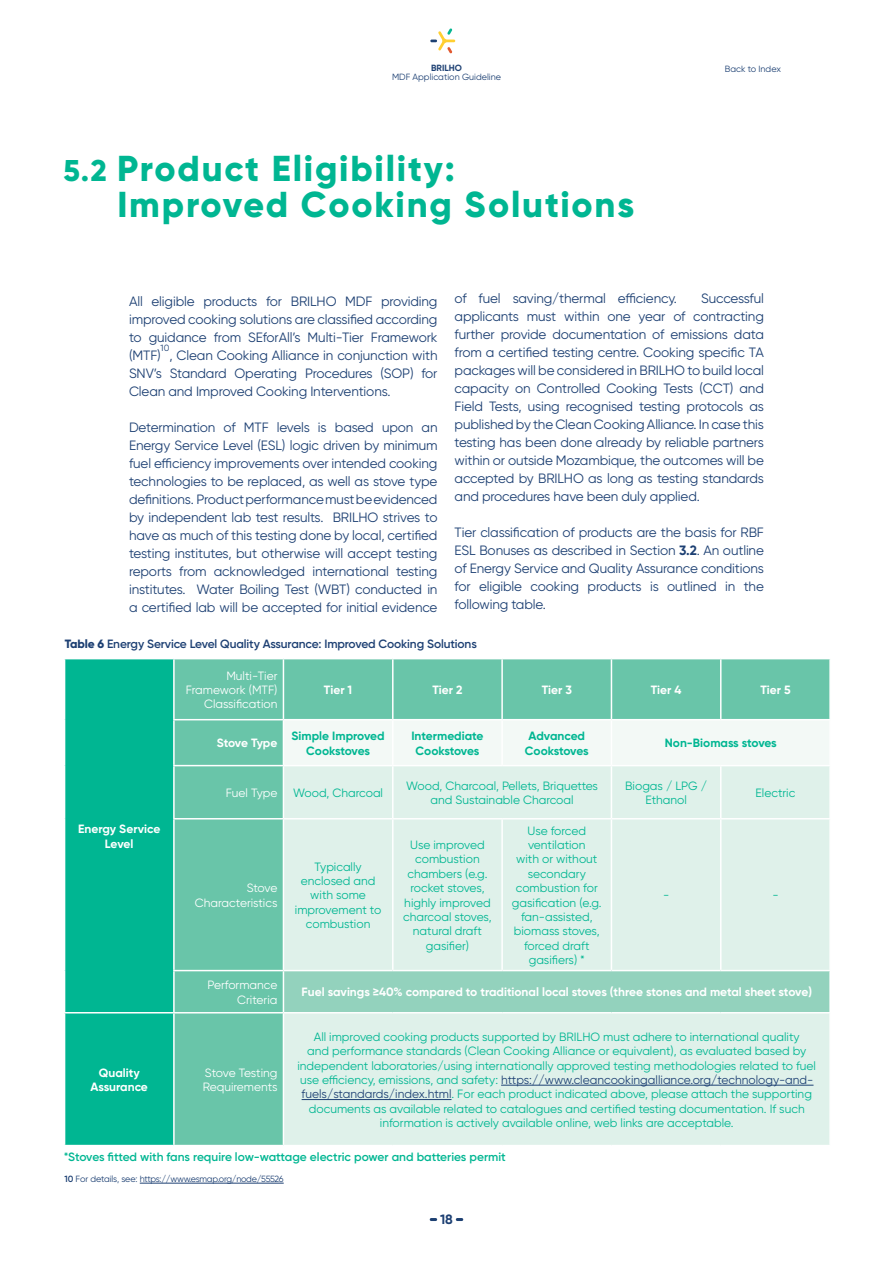
<style>
.page{position:relative;width:893px;height:1263px;background:#fff}
.page>*{position:absolute;margin:0;border:0;box-sizing:border-box;transform-origin:0 0}
.t1{font:800 36px/36px "Gilroy";letter-spacing:.05em;color:#00b692}
.t2{font:13.5px/18px "Gilroy";letter-spacing:-.01em;color:#1d4073;text-align:justify}
.t3{font:700 13.5px "Gilroy";color:#1d4073}
.t4{font:12px/14.4px "Gilroy";color:#00b692;text-align:center}
.t5{font:700 12px/14.4px "Gilroy";color:#fff;text-align:center}
.t6{font:12px/14.4px "Gilroy";color:#fff;text-align:right}
.t7{font:700 12px/14.4px "Gilroy";letter-spacing:-.005em;color:#00b692;text-align:center}
.t8{font:600 12px "Gilroy";color:#00b692}
.t9{font:600 12px "Gilroy";letter-spacing:-.01em;color:#1d4073}
.t10{font:700 12px "Gilroy";letter-spacing:-.02em;color:#fff}
.t11{font:9px "Gilroy";letter-spacing:-.03em;color:#1d4073}
.t12{font:9px "Gilroy";letter-spacing:-.01em;color:#1d4073}
.t13{font:700 9px "Gilroy";color:#1d4073}
.s1{font-size:30px}
.s2{font-weight:700}
.s3{font-weight:800}
.s4{color:#1d4073}
.s5{font-weight:600}
.s6{font-size:9.15px}
</style>
<div class="page">
<svg style="left:430px;top:28px;width:25px;height:26px"></svg>
<svg style="left:430px;top:1218px;width:7px;height:3px"></svg>
<svg style="left:456px;top:1218px;width:7px;height:3px"></svg>
<div style="left:65px;top:659px;width:108px;height:486px;background:#00b692"></div>
<div style="left:175px;top:659px;width:654px;height:486px;background:#69c5a9"></div>
<div style="left:284px;top:720px;width:545px;height:45px;background:#f3f9f6"></div>
<div style="left:284px;top:766px;width:545px;height:379px;background:#dff1ea"></div>
<div style="left:283px;top:970px;width:547px;height:43px;background:#93d2bd"></div>
<hr style="left:283px;top:659px;width:1px;height:60px;background:#fff">
<hr style="left:392px;top:659px;width:2px;height:60px;background:#fff">
<hr style="left:501px;top:659px;width:2px;height:60px;background:#fff">
<hr style="left:611px;top:659px;width:1px;height:60px;background:#fff">
<hr style="left:720px;top:659px;width:1px;height:60px;background:#fff">
<hr style="left:173px;top:719px;width:110px;height:1px;background:#fff">
<hr style="left:283px;top:719px;width:110px;height:1px;background:#fff">
<hr style="left:283px;top:720px;width:1px;height:45px;background:#fff">
<hr style="left:393px;top:719px;width:109px;height:1px;background:#fff">
<hr style="left:392px;top:720px;width:2px;height:45px;background:#fff">
<hr style="left:502px;top:719px;width:109px;height:1px;background:#fff">
<hr style="left:501px;top:720px;width:2px;height:45px;background:#fff">
<hr style="left:611px;top:719px;width:110px;height:1px;background:#fff">
<hr style="left:611px;top:720px;width:1px;height:45px;background:#fff">
<hr style="left:721px;top:719px;width:110px;height:1px;background:#fff">
<hr style="left:173px;top:765px;width:110px;height:1px;background:#fff">
<hr style="left:283px;top:765px;width:110px;height:1px;background:#fff">
<hr style="left:283px;top:766px;width:1px;height:52px;background:#fff">
<hr style="left:393px;top:765px;width:109px;height:1px;background:#fff">
<hr style="left:392px;top:766px;width:2px;height:52px;background:#fff">
<hr style="left:502px;top:765px;width:109px;height:1px;background:#fff">
<hr style="left:611px;top:765px;width:110px;height:1px;background:#fff">
<hr style="left:611px;top:766px;width:1px;height:52px;background:#fff">
<hr style="left:721px;top:765px;width:110px;height:1px;background:#fff">
<hr style="left:720px;top:766px;width:1px;height:52px;background:#fff">
<hr style="left:173px;top:818px;width:110px;height:1px;background:#fff">
<hr style="left:283px;top:818px;width:110px;height:1px;background:#fff">
<hr style="left:283px;top:819px;width:1px;height:151px;background:#fff">
<hr style="left:393px;top:818px;width:109px;height:1px;background:#fff">
<hr style="left:392px;top:819px;width:2px;height:151px;background:#fff">
<hr style="left:502px;top:818px;width:109px;height:1px;background:#fff">
<hr style="left:501px;top:819px;width:2px;height:151px;background:#fff">
<hr style="left:611px;top:818px;width:110px;height:1px;background:#fff">
<hr style="left:611px;top:819px;width:1px;height:151px;background:#fff">
<hr style="left:721px;top:818px;width:110px;height:1px;background:#fff">
<hr style="left:720px;top:819px;width:1px;height:151px;background:#fff">
<hr style="left:173px;top:970px;width:110px;height:1px;background:#fff">
<hr style="left:283px;top:970px;width:110px;height:1px;background:#fff">
<hr style="left:283px;top:971px;width:1px;height:41px;background:#fff">
<hr style="left:393px;top:970px;width:109px;height:1px;background:#fff">
<hr style="left:502px;top:970px;width:109px;height:1px;background:#fff">
<hr style="left:611px;top:970px;width:110px;height:1px;background:#fff">
<hr style="left:721px;top:970px;width:110px;height:1px;background:#fff">
<hr style="left:829px;top:971px;width:2px;height:41px;background:#fff">
<hr style="left:64px;top:1012px;width:110px;height:1px;background:#fff">
<hr style="left:174px;top:1012px;width:109px;height:1px;background:#fff">
<hr style="left:283px;top:1012px;width:110px;height:1px;background:#fff">
<hr style="left:283px;top:1013px;width:1px;height:132px;background:#fff">
<hr style="left:393px;top:1012px;width:109px;height:1px;background:#fff">
<hr style="left:502px;top:1012px;width:109px;height:1px;background:#fff">
<hr style="left:611px;top:1012px;width:110px;height:1px;background:#fff">
<hr style="left:721px;top:1012px;width:110px;height:1px;background:#fff">
<hr style="left:501px;top:1085px;width:312px;height:1px;background:#1d4073">
<hr style="left:302px;top:1099px;width:149px;height:1px;background:#1d4073">
<hr style="left:140px;top:1183px;width:144px;height:1px;background:#1d4073">
<p class="t13" style="left:431px;top:62px;width:32px">BRILHO</p>
<p class="t12" style="left:392px;top:71px;width:110px">MDF Application Guideline</p>
<h1 class="t1" style="left:117px;top:150px;width:518px;text-indent:-54px"><span class="s1">5.2</span> Product Eligibility:<br>Improved Cooking Solutions</h1>
<p class="t12" style="left:725px;top:63px;width:58px">Back to Index</p>
<p class="t2" style="left:129px;top:292px;width:310px">All eligible products for BRILHO MDF providing improved cooking solutions are classified according to guidance from SEforAll’s Multi-Tier Framework (MTF)</p>
<p class="t12" style="left:161px;top:342px;width:10px">10</p>
<p class="t2" style="left:129px;top:346px;width:310px;text-indent:40px">, Clean Cooking Alliance in conjunction with SNV’s Standard Operating Procedures (SOP) for Clean and Improved Cooking Interventions.</p>
<p class="t2" style="left:129px;top:418px;width:310px">Determination of MTF levels is based upon an Energy Service Level (ESL) logic driven by minimum fuel efficiency improvements over intended cooking technologies to be replaced, as well as stove type definitions. Product performance must be evidenced by independent lab test results. BRILHO strives to have as much of this testing done by local, certified testing institutes, but otherwise will accept testing reports from acknowledged international testing institutes. Water Boiling Test (WBT) conducted in a certified lab will be accepted for initial evidence</p>
<p class="t2" style="left:455px;top:289px;width:224px">of fuel saving/thermal efficiency.</p>
<p class="t2" style="left:455px;top:289px;width:311px;text-indent:247px">Successful applicants must within one year of contracting further provide documentation of emissions data from a certified testing centre. Cooking specific TA packages will be considered in BRILHO to build local capacity on Controlled Cooking Tests (CCT) and Field Tests, using recognised testing protocols as published by the Clean Cooking Alliance. In case this testing has been done already by reliable partners within or outside Mozambique, the outcomes will be accepted by BRILHO as long as testing standards and procedures have been duly applied.</p>
<p class="t2" style="left:455px;top:523px;width:311px">Tier classification of products are the basis for RBF ESL Bonuses as described in Section <span class="s2">3.2</span>. An outline of Energy Service and Quality Assurance conditions for eligible cooking products is outlined in the following table.</p>
<p class="t9" style="left:65px;top:637px;width:414px"><span class="s3">Table 6</span> Energy Service Level Quality Assurance: Improved Cooking Solutions</p>
<p class="t6" style="left:186px;top:668px;width:93px">Multi-Tier<br>Framework (MTF)<br>Classification</p>
<p class="t5" style="left:324px;top:682px;width:30px">Tier 1</p>
<p class="t5" style="left:432px;top:682px;width:32px">Tier 2</p>
<p class="t5" style="left:542px;top:682px;width:32px">Tier 3</p>
<p class="t5" style="left:651px;top:682px;width:32px">Tier 4</p>
<p class="t5" style="left:760px;top:682px;width:32px">Tier 5</p>
<p class="t5" style="left:78px;top:822px;width:84px">Energy Service<br>Level</p>
<p class="t10" style="left:217px;top:736px;width:62px">Stove Type</p>
<p class="t7" style="left:292px;top:729px;width:95px">Simple Improved<br>Cookstoves</p>
<p class="t7" style="left:411px;top:729px;width:74px">Intermediate<br>Cookstoves</p>
<p class="t7" style="left:525px;top:729px;width:65px;text-align:left">Advanced<br>Cookstoves</p>
<p class="t7" style="left:665px;top:736px;width:114px">Non-Biomass stoves</p>
<p class="t6" style="left:226px;top:785px;width:53px">Fuel Type</p>
<p class="t4" style="left:293px;top:785px;width:91px">Wood, Charcoal</p>
<p class="t4" style="left:406px;top:778px;width:193px">Wood, Charcoal, Pellets, Briquettes and Sustainable Charcoal</p>
<p class="t4" style="left:625px;top:778px;width:83px">Biogas / LPG /<br>Ethanol</p>
<p class="t4" style="left:756px;top:785px;width:41px">Electric</p>
<p class="t6" style="left:195px;top:881px;width:84px">Stove<br>Characteristics</p>
<p class="t4" style="left:295px;top:859px;width:88px">Typically enclosed and with some improvement to combustion</p>
<p class="t4" style="left:403px;top:837px;width:90px">Use improved combustion chambers (e.g. rocket stoves, highly improved charcoal stoves, natural draft gasifier)</p>
<p class="t4" style="left:512px;top:823px;width:91px">Use forced ventilation<br>with or without secondary combustion for gasification (e.g. fan-assisted, biomass stoves, forced draft gasifiers) *</p>
<p class="t4" style="left:663px;top:888px;width:8px">-</p>
<p class="t4" style="left:772px;top:888px;width:8px">-</p>
<p class="t6" style="left:207px;top:978px;width:71px">Performance<br>Criteria</p>
<p class="t5" style="left:302px;top:985px;width:512px">Fuel savings ≥40% compared to traditional local stoves (three stones and metal sheet stove)</p>
<p class="t5" style="left:91px;top:1065px;width:59px">Quality<br>Assurance</p>
<p class="t6" style="left:203px;top:1065px;width:76px;text-align:left">Stove Testing<br>Requirements</p>
<p class="t4" style="left:297px;top:1029px;width:520px">All improved cooking products supported by BRILHO must adhere to international quality<br>and performance standards (Clean Cooking Alliance or equivalent), as evaluated based by independent laboratories/using internationally approved testing methodologies related to fuel use efficiency, emissions, and safety: <span class="s4">https://www.cleancookingalliance.org/technology-and&shy;fuels/standards/index.html</span>. For each product indicated above, please attach the supporting documents as available related to catalogues and certified testing documentation. If such information is actively available online, web links are acceptable.</p>
<p class="t8" style="left:64px;top:1149px;width:443px">*Stoves fitted with fans require low-wattage electric power and batteries permit</p>
<p class="t11" style="left:65px;top:1173px;width:221px"><span class="s5">10</span> For details, see<span class="s6">:</span> https://www.esmap.org/node/55526</p>
<p class="t3" style="left:440px;top:1211px;width:14px">18</p>
</div>
